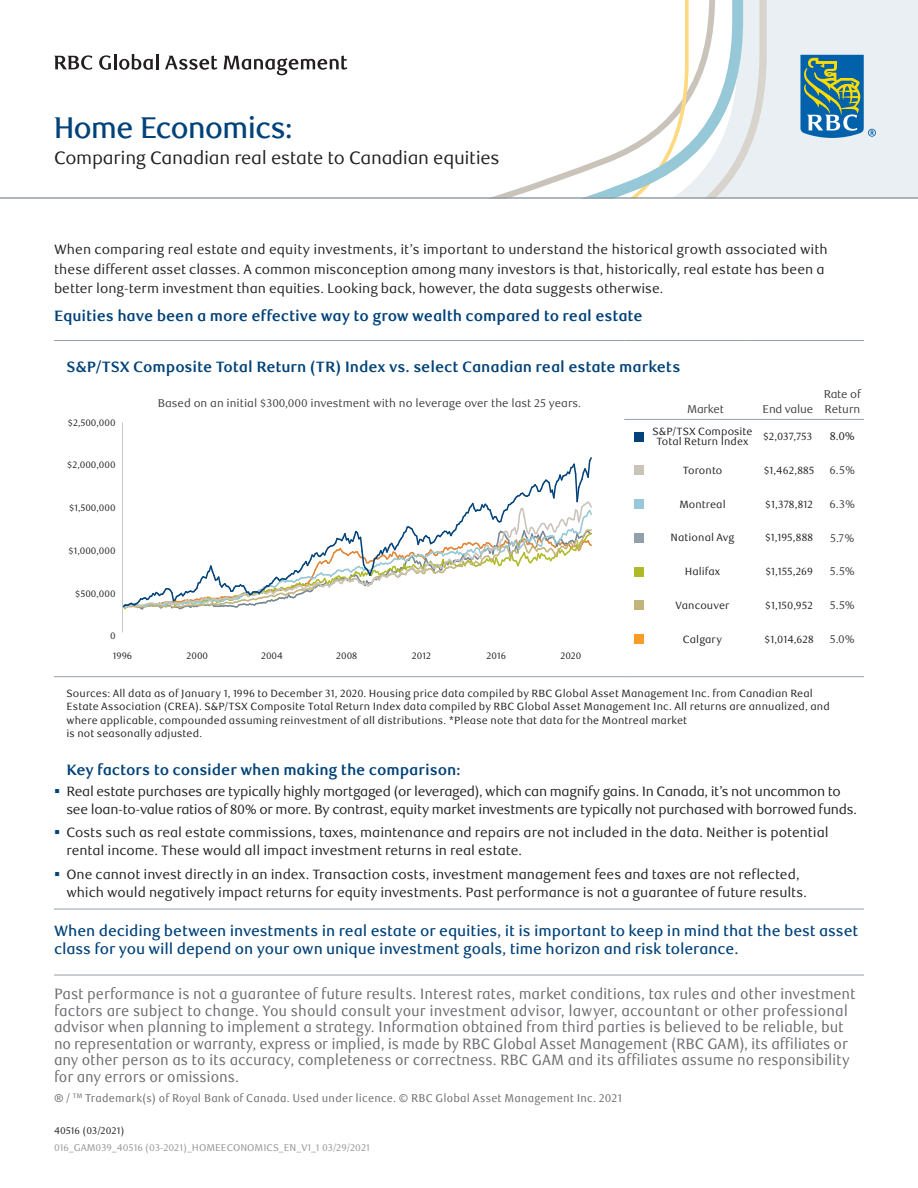
<style>
.page{position:relative;width:918px;height:1188px;background:#fff}
.page>*{position:absolute;margin:0;border:0;box-sizing:border-box;transform-origin:0 0}
.t1{font:500 30px "RBC Display";letter-spacing:-.015em;color:#004279}
.t2{font:18px "RBC Text";letter-spacing:-.015em;color:#231f20}
.t3{font:15px/16.5px "RBC Text Tabular Cond";letter-spacing:-.01em;color:#6c6d70}
.t4{font:700 15px "RBC Text";letter-spacing:-.005em;color:#004279}
.t5{font:500 15px/18px "RBC Text";letter-spacing:-.005em;color:#004279}
.t6{font:13.5px/18px "RBC Text";letter-spacing:-.005em;color:#231f20}
.t7{font:11.25px/15px "RBC Text";color:#3e3e3f}
.t8{font:11.25px "RBC Text Cond";letter-spacing:.015em;color:#6c6d70}
.t9{font:11.25px "RBC Text";letter-spacing:-.02em;color:#3e3e3f}
.t10{font:11.25px "RBC Text";color:#231f20}
.t11{font:10.5px/13.5px "RBC Text";letter-spacing:.01em;color:#231f20;text-align:center}
.t12{font:9.75px "RBC Text";color:#939598}
.t13{font:9.75px "RBC Text";color:#231f20}
.t14{font:9.45px "RBC Text";color:#231f20}
.s1{color:#004279}
</style>
<div class="page">
<div style="left:767px;top:0;width:151px;height:197px;background:#e9eff3"></div>
<svg style="left:743px;top:0;width:24px;height:197px;background:#e4e8e9"></svg>
<svg style="left:92px;top:0;width:651px;height:197px"></svg>
<svg style="left:800px;top:55px;width:76px;height:83px;background:#5f96a2"></svg>
<hr style="left:0;top:197px;width:918px;height:2px;background:#94a0a9">
<svg style="left:54px;top:55px;width:38px;height:15px"></svg>
<svg style="left:99px;top:55px;width:12px;height:15px"></svg>
<hr style="left:114px;top:54px;width:3px;height:15px;background:#231f20">
<svg style="left:119px;top:54px;width:39px;height:16px"></svg>
<svg style="left:165px;top:56px;width:52px;height:14px"></svg>
<svg style="left:224px;top:56px;width:123px;height:19px"></svg>
<hr style="left:54px;top:340px;width:570px;height:1px;background:#94a0a9">
<hr style="left:624px;top:340px;width:124px;height:1px;background:#94a0a9">
<hr style="left:748px;top:340px;width:116px;height:1px;background:#94a0a9">
<hr style="left:54px;top:676px;width:570px;height:1px;background:#94a0a9">
<hr style="left:624px;top:676px;width:124px;height:1px;background:#94a0a9">
<hr style="left:748px;top:676px;width:116px;height:1px;background:#94a0a9">
<svg style="left:624px;top:419px;width:26px;height:1px"></svg>
<hr style="left:650px;top:419px;width:105px;height:1px;background:#94a0a9">
<hr style="left:755px;top:419px;width:66px;height:1px;background:#94a0a9">
<hr style="left:821px;top:419px;width:43px;height:1px;background:#94a0a9">
<div style="left:635px;top:432px;width:9px;height:10px;background:#004279"></div>
<div style="left:635px;top:466px;width:9px;height:9px;background:#c9c3ba"></div>
<div style="left:635px;top:500px;width:9px;height:9px;background:#96c8d7"></div>
<div style="left:635px;top:533px;width:9px;height:10px;background:#94a0a9"></div>
<div style="left:635px;top:567px;width:9px;height:9px;background:#afbb25"></div>
<div style="left:635px;top:601px;width:9px;height:9px;background:#c3b47c"></div>
<div style="left:635px;top:635px;width:9px;height:9px;background:#f89b27"></div>
<svg style="left:122px;top:456px;width:470px;height:155px"></svg>
<hr style="left:54px;top:909px;width:810px;height:1px;background:#94a0a9">
<hr style="left:54px;top:975px;width:810px;height:1px;background:#94a0a9">
<h1 class="t1" style="left:54px;top:110px;width:240px">Home Economics:</h1>
<h2 class="t2" style="left:54px;top:147px;width:447px">Comparing Canadian real estate to Canadian equities</h2>
<p class="t6" style="left:54px;top:240px;width:775px;line-height:19.5px">When comparing real estate and equity investments, it’s important to understand the historical growth associated with these different asset classes. A common misconception among many investors is that, historically, real estate has been a better long-term investment than equities. Looking back, however, the data suggests otherwise.</p>
<p class="t4" style="left:54px;top:307px;width:590px">Equities have been a more effective way to grow wealth compared to real estate</p>
<p class="t4" style="left:66px;top:357px;width:615px">S&amp;P/TSX Composite Total Return (TR) Index vs. select Canadian real estate markets</p>
<p class="t7" style="left:158px;top:396px;width:425px">Based on an initial $300,000 investment with no leverage over the last 25 years.</p>
<p class="t7" style="left:687px;top:402px;width:38px">Market</p>
<p class="t9" style="left:763px;top:402px;width:52px">End value</p>
<p class="t7" style="left:824px;top:387px;width:39px">Rate of<br>Return</p>
<p class="t14" style="left:68px;top:417px;width:49px">$2,500,000</p>
<p class="t14" style="left:67px;top:460px;width:50px">$2,000,000</p>
<p class="t14" style="left:69px;top:502px;width:48px">$1,500,000</p>
<p class="t14" style="left:69px;top:545px;width:48px">$1,000,000</p>
<p class="t14" style="left:75px;top:588px;width:42px">$500,000</p>
<p class="t11" style="left:652px;top:426px;width:102px;line-height:10.5px">S&amp;P/TSX Composite<br>Total Return Index</p>
<p class="t11" style="left:763px;top:430px;width:51px">$2,037,753</p>
<p class="t10" style="left:830px;top:430px;width:27px">8.0%</p>
<p class="t11" style="left:683px;top:464px;width:41px">Toronto</p>
<p class="t11" style="left:764px;top:464px;width:52px">$1,462,885</p>
<p class="t7" style="left:830px;top:463px;width:27px">6.5%</p>
<p class="t11" style="left:679px;top:497px;width:48px">Montreal</p>
<p class="t11" style="left:765px;top:497px;width:49px">$1,378,812</p>
<p class="t7" style="left:830px;top:497px;width:27px">6.3%</p>
<p class="t11" style="left:671px;top:531px;width:65px">National Avg</p>
<p class="t11" style="left:765px;top:531px;width:50px">$1,195,888</p>
<p class="t7" style="left:830px;top:530px;width:26px">5.7%</p>
<p class="t11" style="left:685px;top:565px;width:37px">Halifax</p>
<p class="t11" style="left:765px;top:565px;width:49px">$1,155,269</p>
<p class="t7" style="left:830px;top:564px;width:27px">5.5%</p>
<p class="t11" style="left:676px;top:599px;width:55px">Vancouver</p>
<p class="t11" style="left:765px;top:599px;width:49px">$1,150,952</p>
<p class="t7" style="left:830px;top:598px;width:27px">5.5%</p>
<p class="t14" style="left:110px;top:631px;width:7px">0</p>
<p class="t11" style="left:683px;top:632px;width:41px">Calgary</p>
<p class="t11" style="left:765px;top:632px;width:51px">$1,014,628</p>
<p class="t7" style="left:830px;top:632px;width:27px">5.0%</p>
<p class="t14" style="left:113px;top:650px;width:21px">1996</p>
<p class="t14" style="left:186px;top:650px;width:23px">2000</p>
<p class="t14" style="left:261px;top:650px;width:23px">2004</p>
<p class="t14" style="left:336px;top:650px;width:23px">2008</p>
<p class="t14" style="left:412px;top:650px;width:21px">2012</p>
<p class="t14" style="left:487px;top:650px;width:21px">2016</p>
<p class="t14" style="left:560px;top:650px;width:23px">2020</p>
<p class="t11" style="left:66px;top:687px;width:765px;text-align:left">Sources: All data as of January 1, 1996 to December 31, 2020. Housing price data compiled by RBC Global Asset Management Inc. from Canadian Real Estate Association (CREA). S&amp;P/TSX Composite Total Return Index data compiled by RBC Global Asset Management Inc. All returns are annualized, and where applicable, compounded assuming reinvestment of all distributions. *Please note that data for the Montreal market<br>is not seasonally adjusted.</p>
<p class="t4" style="left:66px;top:761px;width:396px">Key factors to consider when making the comparison:</p>
<p class="t6" style="left:66px;top:782px;width:792px;text-indent:-12px"><span class="s1">▪</span> Real estate purchases are typically highly mortgaged (or leveraged), which can magnify gains. In Canada, it’s not uncommon to see loan-to-value ratios of 80% or more. By contrast, equity market investments are typically not purchased with borrowed funds.</p>
<p class="t6" style="left:66px;top:824px;width:764px;text-indent:-12px"><span class="s1">▪</span> Costs such as real estate commissions, taxes, maintenance and repairs are not included in the data. Neither is potential rental income. These would all impact investment returns in real estate.</p>
<p class="t6" style="left:66px;top:866px;width:742px;text-indent:-12px"><span class="s1">▪</span> One cannot invest directly in an index. Transaction costs, investment management fees and taxes are not reflected, which would negatively impact returns for equity investments. Past performance is not a guarantee of future results.</p>
<p class="t5" style="left:54px;top:923px;width:806px">When deciding between investments in real estate or equities, it is important to keep in mind that the best asset class for you will depend on your own unique investment goals, time horizon and risk tolerance.</p>
<p class="t3" style="left:54px;top:986px;width:803px">Past performance is not a guarantee of future results. Interest rates, market conditions, tax rules and other investment factors are subject to change. You should consult your investment advisor, lawyer, accountant or other professional advisor when planning to implement a strategy. Information obtained from third parties is believed to be reliable, but no representation or warranty, express or implied, is made by RBC Global Asset Management (RBC GAM), its affiliates or any other person as to its accuracy, completeness or correctness. RBC GAM and its affiliates assume no responsibility for any errors or omissions.</p>
<p class="t8" style="left:54px;top:1092px;width:570px">® / <sup>TM</sup> Trademark(s) of Royal Bank of Canada. Used under licence. © RBC Global Asset Management Inc. 2021</p>
<p class="t12" style="left:54px;top:1142px;width:317px">016_GAM039_40516 (03-2021)_HOMEECONOMICS_EN_V1_1 03/29/2021</p>
<p class="t13" style="left:54px;top:1125px;width:72px">40516 (03/2021)</p>
</div>
